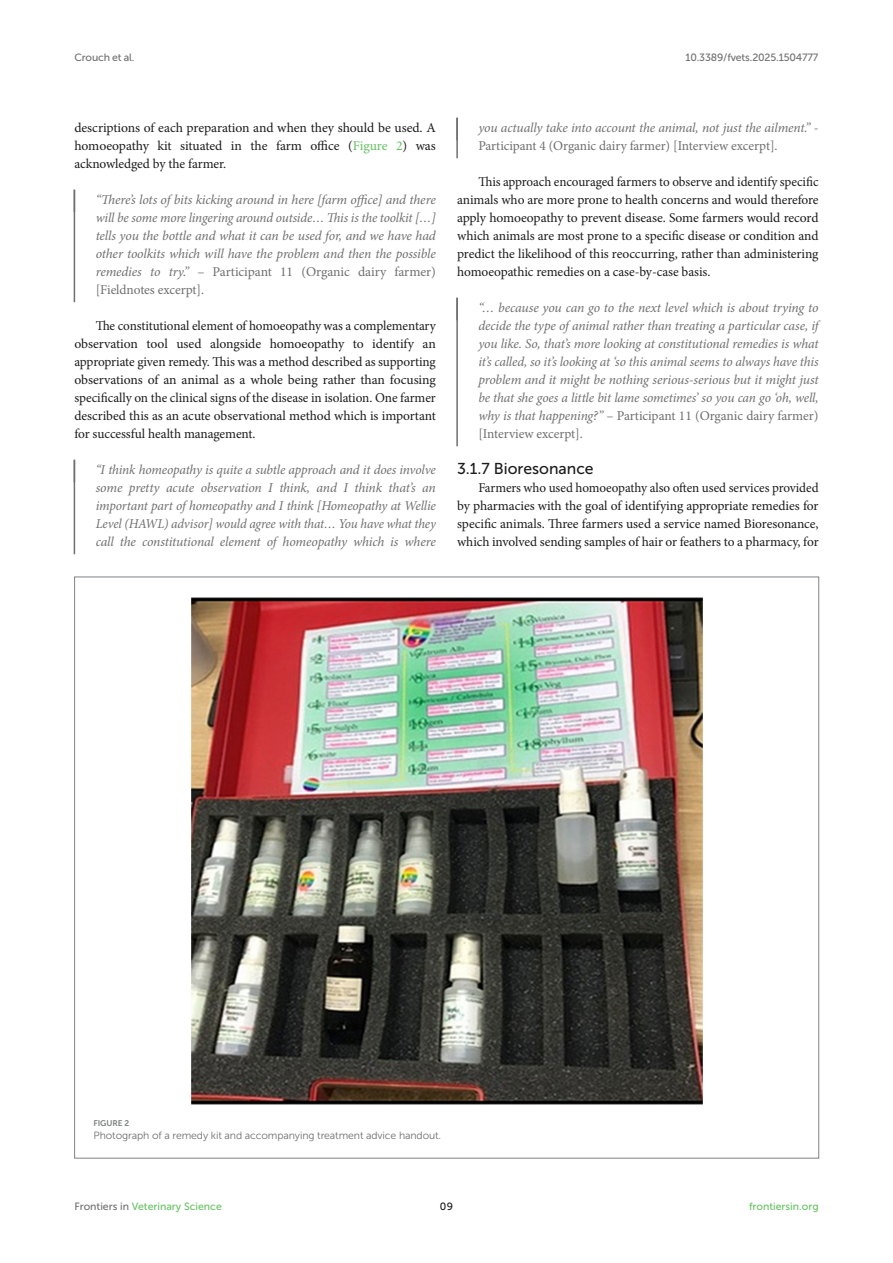
<style>
.page{position:relative;width:893px;height:1263px;background:#fff}
.page>*{position:absolute;margin:0;border:0;box-sizing:border-box;transform-origin:0 0}
.HEAD_3{font:15.75px "Museo Sans 500";color:#1b1c1b}
.TEXT{font:13.5px/18px "Minion Pro";letter-spacing:-.005em;color:#1b1c1b;text-align:justify}
.BLOCK_QTN{font:italic 13.5px/18px "Minion Pro";letter-spacing:-.015em;color:#706f70;text-align:justify}
.BLOCK_QTN_BLW_NO_SPA{font:italic 13.5px/18px "Minion Pro";letter-spacing:-.01em;color:#706f70;text-align:justify}
.FIG_LEG{font:10.5px "Museo Sans 300";letter-spacing:-.01em;color:#706f70}
.t1{font:10.5px "Museo Sans 500";color:#65c161}
.t2{font:10.5px "Museo Sans 500";letter-spacing:-.015em;color:#706f70}
.t3{font:10.5px "Museo Sans 500";color:#1b1c1b}
.FIG_HD{font:8.25px "Museo Sans 700";letter-spacing:-.01em;color:#7e7f7f}
.s1{color:#65c161}
.s2{font-style:normal}
.s3{color:#706f70}
</style>
<div class="page">
<hr style="left:74px;top:190px;width:1px;height:112px;background:#706f70">
<hr style="left:74px;top:460px;width:1px;height:94px;background:#706f70">
<hr style="left:456px;top:118px;width:2px;height:40px;background:#706f70">
<hr style="left:456px;top:298px;width:2px;height:148px;background:#706f70">
<img style="left:191px;top:597px;width:512px;height:508px">
<p class="t2" style="left:74px;top:51px;width:62px">Crouch et al.</p>
<p class="t2" style="left:685px;top:51px;width:135px">10.3389/fvets.2025.1504777</p>
<p class="TEXT" style="left:74px;top:119px;width:363px">descriptions of each preparation and when they should be used. A homoeopathy kit situated in the farm office (<span class="s1">Figure 2</span>) was acknowledged by the farmer.</p>
<p class="BLOCK_QTN" style="left:96px;top:191px;width:342px">“There’s lots of bits kicking around in here [farm office] and there will be some more lingering around outside… This is the toolkit […] tells you the bottle and what it can be used for, and we have had other toolkits which will have the problem and then the possible remedies to try.” <span class="s2">– Participant 11 (Organic dairy farmer) [Fieldnotes excerpt].</span></p>
<p class="TEXT" style="left:74px;top:317px;width:363px;text-indent:21px">The constitutional element of homoeopathy was a complementary observation tool used alongside homoeopathy to identify an appropriate given remedy. This was a method described as supporting observations of an animal as a whole being rather than focusing specifically on the clinical signs of the disease in isolation. One farmer described this as an acute observational method which is important for successful health management.</p>
<p class="BLOCK_QTN" style="left:96px;top:461px;width:342px">“I think homeopathy is quite a subtle approach and it does involve some pretty acute observation I think, and I think that’s an important part of homeopathy and I think [Homeopathy at Wellie Level (HAWL) advisor] would agree with that… You have what they call the constitutional element of homeopathy which is where</p>
<p class="BLOCK_QTN" style="left:478px;top:119px;width:342px">you actually take into account the animal, not just the ailment.” <span class="s2">-<br>Participant 4 (Organic dairy farmer) [Interview excerpt].</span></p>
<p class="TEXT" style="left:457px;top:173px;width:363px;text-indent:21px">This approach encouraged farmers to observe and identify specific animals who are more prone to health concerns and would therefore apply homoeopathy to prevent disease. Some farmers would record which animals are most prone to a specific disease or condition and predict the likelihood of this reoccurring, rather than administering homoeopathic remedies on a case-by-case basis.</p>
<p class="BLOCK_QTN_BLW_NO_SPA" style="left:478px;top:299px;width:342px">“… because you can go to the next level which is about trying to decide the type of animal rather than treating a particular case, if you like. So, that’s more looking at constitutional remedies is what it’s called, so it’s looking at ‘so this animal seems to always have this problem and it might be nothing serious-serious but it might just be that she goes a little bit lame sometimes’ so you can go ‘oh, well, why is that happening?” <span class="s2">– Participant 11 (Organic dairy farmer) [Interview excerpt].</span></p>
<p class="HEAD_3" style="left:457px;top:460px;width:138px">3.1.7 Bioresonance</p>
<p class="TEXT" style="left:457px;top:479px;width:363px;text-indent:21px">Farmers who used homoeopathy also often used services provided by pharmacies with the goal of identifying appropriate remedies for specific animals. Three farmers used a service named Bioresonance, which involved sending samples of hair or feathers to a pharmacy, for</p>
<p class="FIG_HD" style="left:94px;top:1118px;width:37px">FIGURE 2</p>
<p class="FIG_LEG" style="left:94px;top:1130px;width:349px">Photograph of a remedy kit and accompanying treatment advice handout.</p>
<p class="t1" style="left:74px;top:1200px;width:149px"><span class="s3">Frontiers in</span> Veterinary Science</p>
<p class="t3" style="left:440px;top:1200px;width:15px">09</p>
<p class="t1" style="left:749px;top:1200px;width:71px">frontiersin.org</p>
</div>
